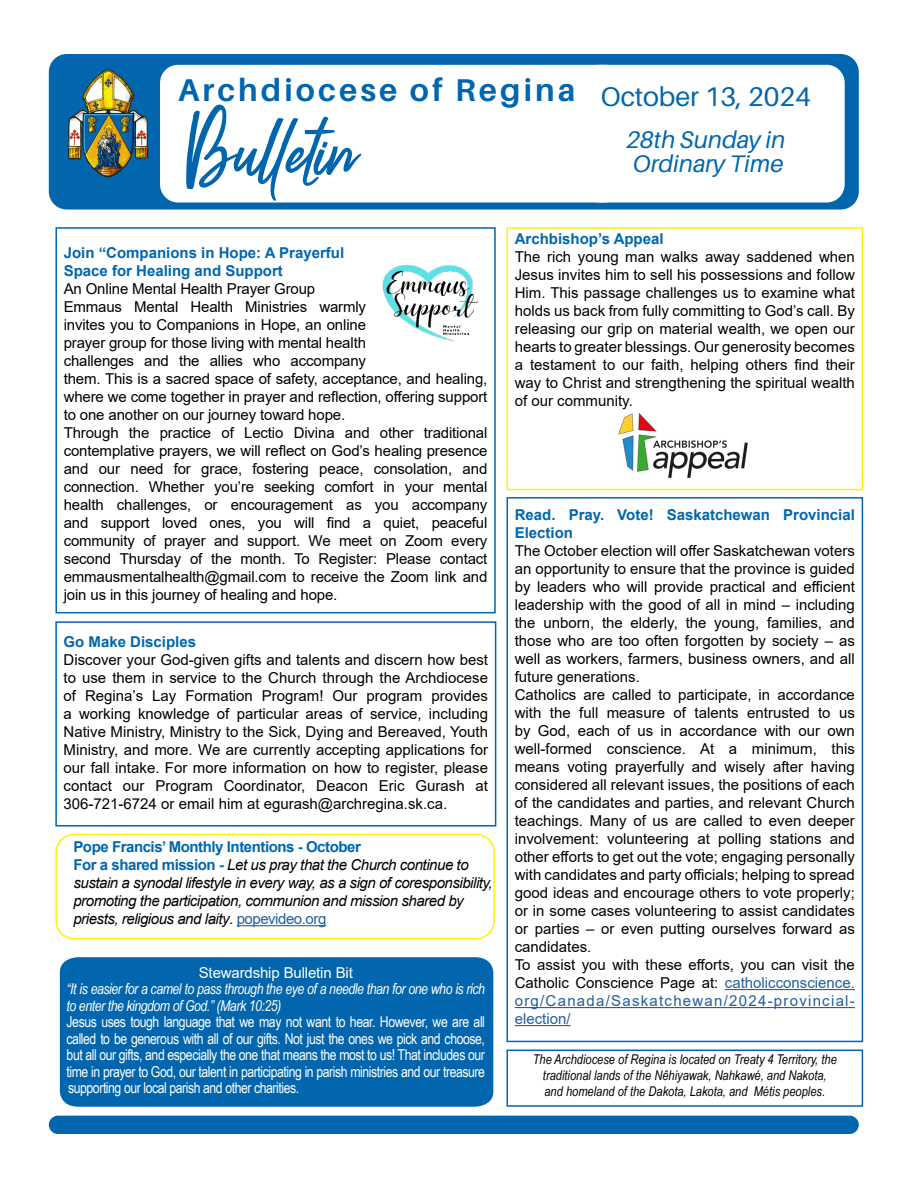
<style>
.page{position:relative;width:918px;height:1188px;background:#fff}
.page>*{position:absolute;margin:0;border:0;box-sizing:border-box;transform-origin:0 0}
.t1{font:93px "Camellia Script";color:#0166ae}
.t2{font:700 31.5px "Aileron";letter-spacing:.1em;color:#0166ae}
.t3{font:27px "Aileron";color:#0166ae}
.t4{font:italic 24px/24px "Aileron";color:#0166ae}
.t5{font:15px/18px "Arial";color:#000;text-align:justify}
.t6{font:15px/16.5px "Arial Narrow";letter-spacing:-.03em;color:#fff;text-align:justify}
.t7{font:italic 15px/18px "Arial";letter-spacing:-.03em;color:#000}
.t8{font:700 15px/18px "Arial";color:#0166ae}
.t9{font:italic 15px/16.5px "Arial Narrow";letter-spacing:-.03em;color:#fff}
.t10{font:15px "Arial";letter-spacing:-.01em;color:#fff}
.t11{font:italic 13.5px/16.2px "Arial Narrow";color:#000;text-align:center}
.s1{font-weight:700;font-style:normal;color:#0166ae}
.s2{font-style:normal}
.s3{font-style:normal;color:#215e9e}
.s4{color:#215e9e}
</style>
<div class="page">
<div style="left:49px;top:54px;width:810px;height:156px;background:#0166ae;border-radius:18px"></div>
<img style="left:68px;top:69px;width:81px;height:109px">
<div style="left:160px;top:65px;width:463px;height:138px;background:#fff;border-radius:18px"></div>
<div style="left:581px;top:65px;width:264px;height:138px;background:#fff;border-radius:18px"></div>
<div style="left:49px;top:1116px;width:810px;height:18px;background:#0166ae;border-radius:9px"></div>
<div style="left:59px;top:957px;width:435px;height:150px;background:#0166ae"></div>
<div style="left:55px;top:621px;width:441px;height:206px;border:2px solid #0166ae"></div>
<hr style="left:725px;top:989px;width:130px;height:1px;background:#215e9e">
<hr style="left:515px;top:1007px;width:340px;height:1px;background:#215e9e">
<hr style="left:515px;top:1025px;width:56px;height:1px;background:#215e9e">
<div style="left:507px;top:497px;width:356px;height:545px;border:2px solid #0166ae"></div>
<div style="left:507px;top:1050px;width:356px;height:57px;border:2px solid #0166ae"></div>
<div style="left:55px;top:227px;width:441px;height:386px;border:2px solid #0166ae"></div>
<div style="left:507px;top:227px;width:356px;height:263px;border:2px solid #fff200"></div>
<img style="left:618px;top:413px;width:130px;height:65px">
<img style="left:382px;top:264px;width:97px;height:78px">
<div style="left:55px;top:834px;width:440px;height:106px;border:2px solid #fff200;border-radius:18px"></div>
<hr style="left:237px;top:925px;width:89px;height:1px;background:#215e9e">
<h2 class="t2" style="left:178px;top:73px;width:399px">Archdiocese of Regina</h2>
<h1 class="t1" style="left:186px;top:86px;width:168px">Bulletin</h1>
<h3 class="t3" style="left:601px;top:82px;width:211px">October 13, 2024</h3>
<h3 class="t4" style="left:626px;top:128px;width:161px">28th Sunday in<br>Ordinary Time</h3>
<p class="t8" style="left:64px;top:244px;width:282px">Join “Companions in Hope: A Prayerful<br>Space for Healing and Support</p>
<p class="t5" style="left:64px;top:279px;width:425px;text-align:left">An Online Mental Health Prayer Group<br>Emmaus Mental Health Ministries warmly<br>invites you to Companions in Hope, an online<br>prayer group for those living with mental health<br>challenges and the allies who accompany<br>them. This is a sacred space of safety, acceptance, and healing, where we come together in prayer and reflection, offering support to one another on our journey toward hope.<br>Through the practice of Lectio Divina and other traditional contemplative prayers, we will reflect on God’s healing presence and our need for grace, fostering peace, consolation, and connection. Whether you’re seeking comfort in your mental health challenges, or encouragement as you accompany and support loved ones, you will find a quiet, peaceful community of prayer and support. We meet on Zoom every second Thursday of the month. To Register: Please contact emmausmentalhealth@gmail.com to receive the Zoom link and join us in this journey of healing and hope.</p>
<p class="t8" style="left:64px;top:633px;width:134px">Go Make Disciples</p>
<p class="t5" style="left:64px;top:651px;width:426px">Discover your God-given gifts and talents and discern how best to use them in service to the Church through the Archdiocese of Regina’s Lay Formation Program! Our program provides a working knowledge of particular areas of service, including Native Ministry, Ministry to the Sick, Dying and Bereaved, Youth Ministry, and more. We are currently accepting applications for our fall intake. For more information on how to register, please contact our Program Coordinator, Deacon Eric Gurash at 306-721-6724 or email him at egurash@archregina.sk.ca.</p>
<p class="t7" style="left:73px;top:838px;width:421px"><span class="s1">Pope Francis’ Monthly Intentions - October<br>For a shared mission -</span> Let us pray that the Church continue to sustain a synodal lifestyle in every way, as a sign of coresponsibility, promoting the participation, communion and mission shared by priests, religious and laity<span class="s2">.</span> <span class="s3">popevideo.org</span></p>
<p class="t10" style="left:199px;top:962px;width:156px">Stewardship Bulletin Bit</p>
<p class="t9" style="left:67px;top:980px;width:420px">“It is easier for a camel to pass through the eye of a needle than for one who is rich to enter the kingdom of God.” (Mark 10:25)</p>
<p class="t6" style="left:67px;top:1013px;width:420px">Jesus uses tough language that we may not want to hear. However, we are all called to be generous with all of our gifts. Not just the ones we pick and choose, but all our gifts, and especially the one that means the most to us! That includes our time in prayer to God, our talent in participating in parish ministries and our treasure supporting our local parish and other charities.</p>
<p class="t8" style="left:515px;top:230px;width:150px">Archbishop’s Appeal</p>
<p class="t5" style="left:515px;top:248px;width:342px">The rich young man walks away saddened when Jesus invites him to sell his possessions and follow Him. This passage challenges us to examine what holds us back from fully committing to God’s call. By releasing our grip on material wealth, we open our hearts to greater blessings. Our generosity becomes a testament to our faith, helping others find their way to Christ and strengthening the spiritual wealth of our community.</p>
<p class="t8" style="left:515px;top:506px;width:342px">Read. Pray. Vote! Saskatchewan Provincial<br>Election</p>
<p class="t5" style="left:515px;top:542px;width:342px;text-align:left">The October election will offer Saskatchewan voters an opportunity to ensure that the province is guided by leaders who will provide practical and efficient leadership with the good of all in mind – including the unborn, the elderly, the young, families, and those who are too often forgotten by society – as well as workers, farmers, business owners, and all future generations.<br>Catholics are called to participate, in accordance with the full measure of talents entrusted to us by God, each of us in accordance with our own well-formed conscience. At a minimum, this means voting prayerfully and wisely after having considered all relevant issues, the positions of each of the candidates and parties, and relevant Church teachings. Many of us are called to even deeper involvement: volunteering at polling stations and other efforts to get out the vote; engaging personally with candidates and party officials; helping to spread good ideas and encourage others to vote properly; or in some cases volunteering to assist candidates or parties – or even putting ourselves forward as candidates.<br>To assist you with these efforts, you can visit the Catholic Conscience Page at: <span class="s4">catholicconscience. org/Canada/Saskatchewan/2024-provincial&shy;election/</span></p>
<p class="t11" style="left:533px;top:1051px;width:306px">The Archdiocese of Regina is located on Treaty 4 Territory, the traditional lands of the Nêhiyawak, Nahkawé, and Nakota, and homeland of the Dakota, Lakota, and Métis peoples.</p>
</div>
